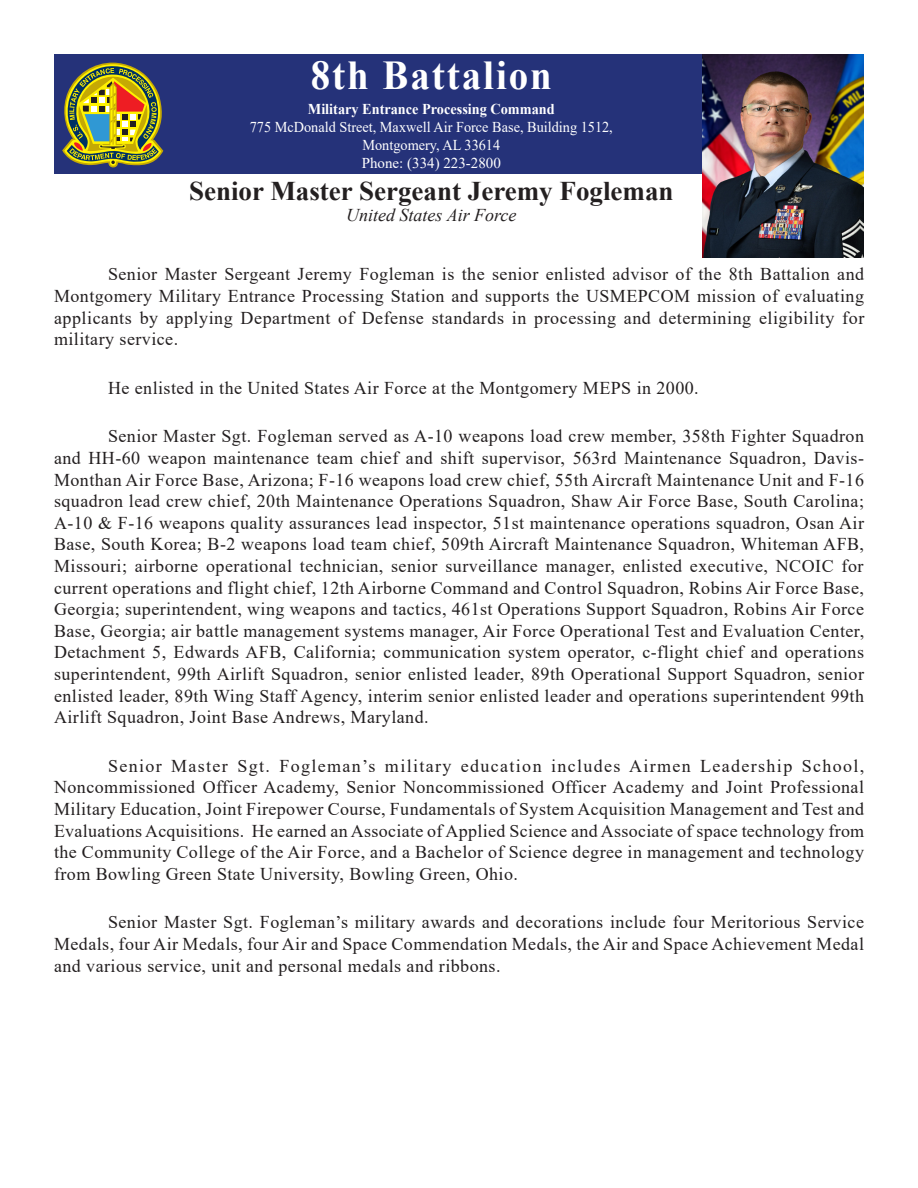
<style>
.page{position:relative;width:918px;height:1188px;background:#fff}
.page>*{position:absolute;margin:0;border:0;box-sizing:border-box;transform-origin:0 0}
.t1{font:700 40.95px "Times New Roman";letter-spacing:.05em;color:#fff;scale:.95 1}
.t2{font:700 27px "Times New Roman";color:#231f20}
.t3{font:18px/21.6px "Times New Roman";letter-spacing:.025em;color:#231f20;text-align:justify}
.t4{font:italic 18px "Times New Roman";color:#231f20}
.t5{font:15px/18px "Times New Roman";color:#fff;text-align:center;scale:.95 1}
.t6{font:700 15px "Times New Roman";color:#fff;scale:.95 1}
.t7{font:15px "Times New Roman";color:#fff}
</style>
<div class="page">
<div style="left:54px;top:54px;width:810px;height:120px;background:#253279"></div>
<svg style="left:62px;top:63px;width:101px;height:104px"></svg>
<img style="left:702px;top:54px;width:162px;height:203px">
<p class="t1" style="left:311px;top:46px;width:255px">8th Battalion</p>
<p class="t6" style="left:308px;top:99px;width:261px">Military Entrance Processing Command</p>
<p class="t5" style="left:250px;top:118px;width:384px">775 McDonald Street, Maxwell Air Force Base, Building 1512,<br>Montgomery, AL 33614</p>
<p class="t7" style="left:362px;top:153px;width:141px">Phone: (334) 223-2800</p>
<p class="t2" style="left:189px;top:171px;width:486px">Senior Master Sergeant Jeremy Fogleman</p>
<p class="t4" style="left:346px;top:203px;width:172px">United States Air Force</p>
<p class="t3" style="left:54px;top:263px;width:812px;text-indent:54px">Senior Master Sergeant Jeremy Fogleman is the senior enlisted advisor of the 8th Battalion and Montgomery Military Entrance Processing Station and supports the USMEPCOM mission of evaluating applicants by applying Department of Defense standards in processing and determining eligibility for military service.</p>
<p class="t3" style="left:108px;top:376px;width:592px">He enlisted in the United States Air Force at the Montgomery MEPS in 2000.</p>
<p class="t3" style="left:54px;top:425px;width:812px;text-indent:54px">Senior Master Sgt. Fogleman served as A-10 weapons load crew member, 358th Fighter Squadron and HH-60 weapon maintenance team chief and shift supervisor, 563rd Maintenance Squadron, Davis-Monthan Air Force Base, Arizona; F-16 weapons load crew chief, 55th Aircraft Maintenance Unit and F-16 squadron lead crew chief, 20th Maintenance Operations Squadron, Shaw Air Force Base, South Carolina; A-10 &amp; F-16 weapons quality assurances lead inspector, 51st maintenance operations squadron, Osan Air Base, South Korea; B-2 weapons load team chief, 509th Aircraft Maintenance Squadron, Whiteman AFB, Missouri; airborne operational technician, senior surveillance manager, enlisted executive, NCOIC for current operations and flight chief, 12th Airborne Command and Control Squadron, Robins Air Force Base, Georgia; superintendent, wing weapons and tactics, 461st Operations Support Squadron, Robins Air Force Base, Georgia; air battle management systems manager, Air Force Operational Test and Evaluation Center, Detachment 5, Edwards AFB, California; communication system operator, c-flight chief and operations superintendent, 99th Airlift Squadron, senior enlisted leader, 89th Operational Support Squadron, senior enlisted leader, 89th Wing Staff Agency, interim senior enlisted leader and operations superintendent 99th Airlift Squadron, Joint Base Andrews, Maryland.</p>
<p class="t3" style="left:54px;top:754px;width:812px;text-indent:54px">Senior Master Sgt. Fogleman’s military education includes Airmen Leadership School, Noncommissioned Officer Academy, Senior Noncommissioned Officer Academy and Joint Professional Military Education, Joint Firepower Course, Fundamentals of System Acquisition Management and Test and Evaluations Acquisitions. He earned an Associate of Applied Science and Associate of space technology from the Community College of the Air Force, and a Bachelor of Science degree in management and technology from Bowling Green State University, Bowling Green, Ohio.</p>
<p class="t3" style="left:54px;top:911px;width:812px;text-indent:54px">Senior Master Sgt. Fogleman’s military awards and decorations include four Meritorious Service Medals, four Air Medals, four Air and Space Commendation Medals, the Air and Space Achievement Medal and various service, unit and personal medals and ribbons.</p>
</div>
